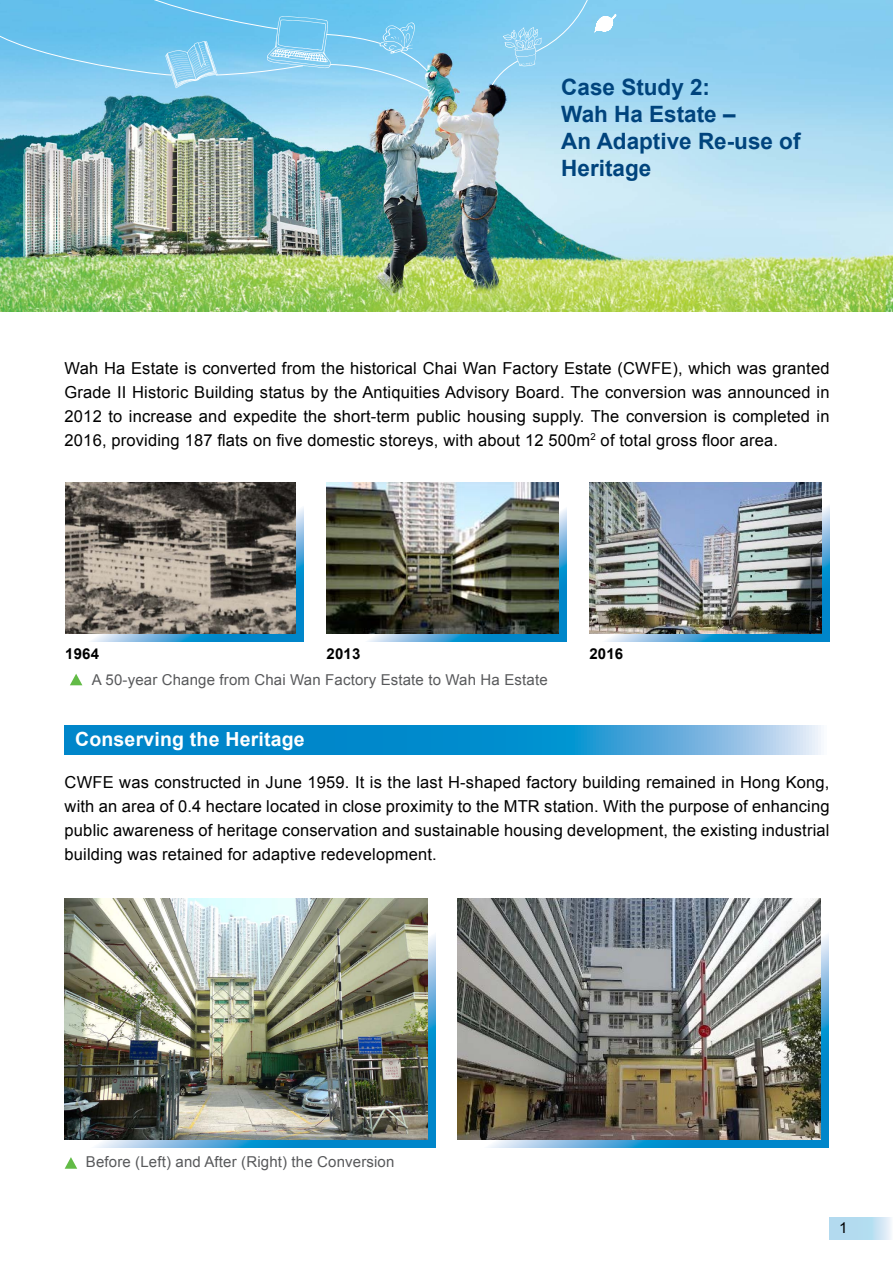
<style>
.page{position:relative;width:893px;height:1263px;background:#fff}
.page>*{position:absolute;margin:0;border:0;box-sizing:border-box;transform-origin:0 0}
.t1{font:700 22.5px/27px "Arial";color:#00447d}
.content2{font:700 19.5px "Arial";letter-spacing:.01em;color:#fff}
.content2-2{font:16.5px/24px "Arial";letter-spacing:.01em;color:#000;text-align:justify}
.content2-3{font:15px "Arial";letter-spacing:.01em;color:#58595b}
.content2-4{font:700 15px "Arial";letter-spacing:.01em;color:#000}
.t2{font:15px "Arial";color:#000}
</style>
<div class="page">
<svg style="left:829px;top:1217px;width:62px;height:22px"></svg>
<svg style="left:70px;top:906px;width:365px;height:241px;background:#55a3cb"></svg>
<svg style="left:463px;top:906px;width:365px;height:241px;background:#55a2cb"></svg>
<svg style="left:91px;top:490px;width:212px;height:152px;background:#4da4d3"></svg>
<svg style="left:367px;top:500px;width:200px;height:142px;background:#47a1d1"></svg>
<svg style="left:605px;top:483px;width:225px;height:159px;background:#4ea4d3"></svg>
<svg style="left:65px;top:725px;width:756px;height:29px;background:#2798d2"></svg>
<svg style="left:70px;top:674px;width:12px;height:11px"></svg>
<img style="left:65px;top:899px;width:362px;height:240px">
<svg style="left:65px;top:1157px;width:12px;height:12px"></svg>
<img style="left:458px;top:899px;width:362px;height:240px">
<img style="left:589px;top:482px;width:232px;height:152px">
<img style="left:65px;top:482px;width:230px;height:152px">
<img style="left:327px;top:482px;width:231px;height:152px">
<img style="left:0;top:0;width:893px;height:312px">
<svg style="left:0;top:0;width:616px;height:92px;background:#7dc9ee"></svg>
<p class="t1" style="left:561px;top:74px;width:150px">Case Study 2:</p>
<p class="t1" style="left:561px;top:101px;width:176px">Wah Ha Estate –</p>
<p class="t1" style="left:561px;top:128px;width:241px">An Adaptive Re-use of<br>Heritage</p>
<p class="content2-2" style="left:65px;top:356px;width:766px">Wah Ha Estate is converted from the historical Chai Wan Factory Estate (CWFE), which was granted Grade II Historic Building status by the Antiquities Advisory Board. The conversion was announced in 2012 to increase and expedite the short-term public housing supply. The conversion is completed in 2016, providing 187 flats on five domestic storeys, with about 12 500m<sup>2</sup> of total gross floor area.</p>
<p class="content2-4" style="left:65px;top:644px;width:35px">1964</p>
<p class="content2-4" style="left:327px;top:644px;width:35px">2013</p>
<p class="content2-4" style="left:589px;top:644px;width:35px">2016</p>
<p class="content2-3" style="left:92px;top:670px;width:457px">A 50-year Change from Chai Wan Factory Estate to Wah Ha Estate</p>
<p class="content2" style="left:75px;top:726px;width:231px">Conserving the Heritage</p>
<p class="content2-2" style="left:65px;top:770px;width:766px">CWFE was constructed in June 1959. It is the last H-shaped factory building remained in Hong Kong, with an area of 0.4 hectare located in close proximity to the MTR station. With the purpose of enhancing public awareness of heritage conservation and sustainable housing development, the existing industrial building was retained for adaptive redevelopment.</p>
<p class="content2-3" style="left:86px;top:1152px;width:310px">Before (Left) and After (Right) the Conversion</p>
<p class="t2" style="left:839px;top:1217px;width:10px">1</p>
</div>
